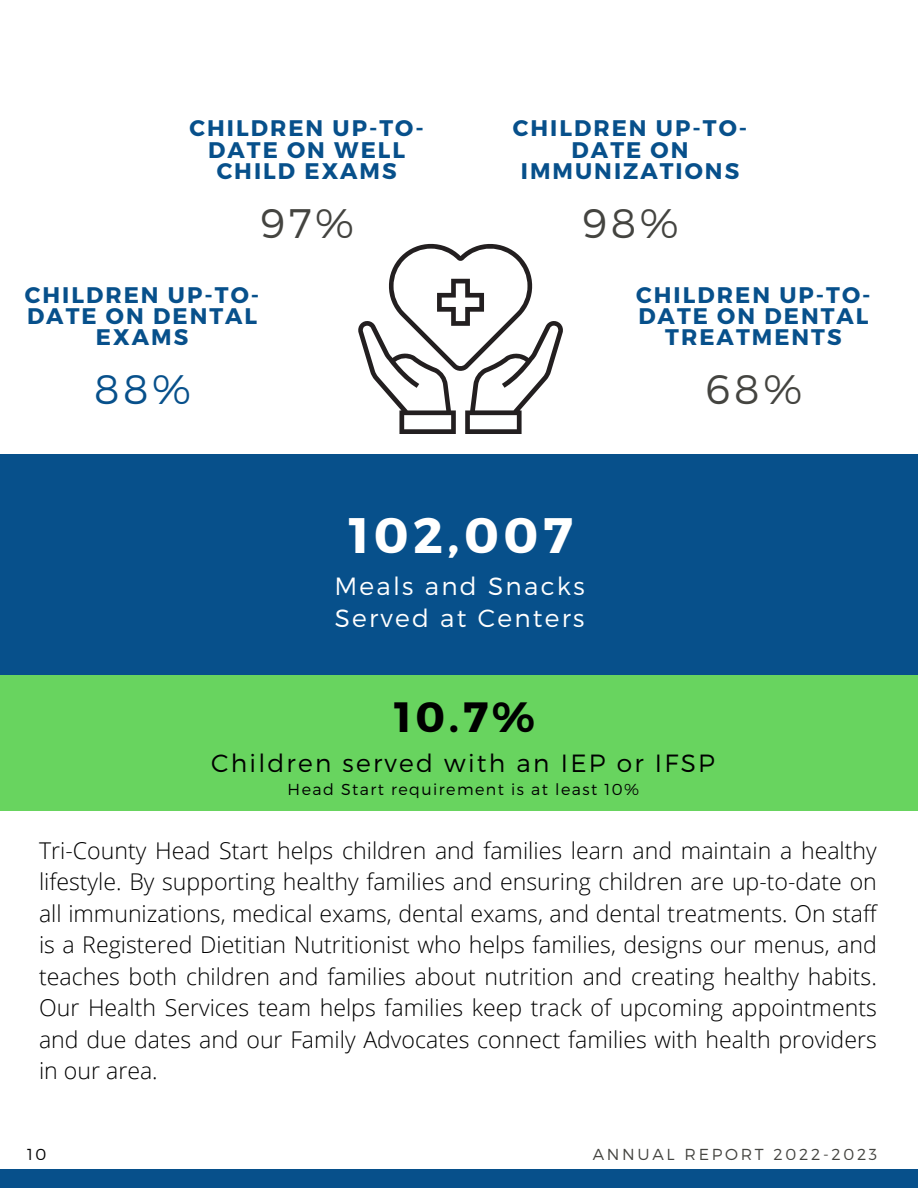
<style>
.page{position:relative;width:918px;height:1188px;background:#fff}
.page>*{position:absolute;margin:0;border:0;box-sizing:border-box;transform-origin:0 0}
.t1{font:700 49.8px "Montserrat";letter-spacing:.09em;color:#fff}
.t2{font:700 42.3px "Montserrat";color:#000}
.t3{font:300 41.25px "Montserrat";color:#444440}
.t4{font:300 41.25px "Montserrat";color:#07508b}
.t5{font:300 24.9px/31.8px "Montserrat";letter-spacing:.09em;color:#fff}
.t6{font:300 24.9px "Montserrat";letter-spacing:.09em;color:#000}
.t7{font:300 23.1px/31.5px "Open Sans";color:#000;text-align:justify}
.t8{font:700 22.5px/21.3px "Montserrat";letter-spacing:.09em;color:#07508b;text-align:center}
.t9{font:300 15.9px "Montserrat";letter-spacing:.09em;color:#000}
.t10{font:300 15.9px "Montserrat";letter-spacing:.17em;color:#444440}
</style>
<div class="page">
<div style="left:0;top:454px;width:918px;height:260px;background:#07508b"></div>
<div style="left:0;top:675px;width:918px;height:136px;background:#68d45f"></div>
<div style="left:0;top:1170px;width:918px;height:18px;background:#07508b"></div>
<svg style="left:358px;top:243px;width:205px;height:191px"></svg>
<p class="t8" style="left:190px;top:116px;width:236px">CHILDREN UP-TO-<br>DATE ON WELL<br>CHILD EXAMS</p>
<p class="t3" style="left:260px;top:197px;width:95px">97%</p>
<p class="t8" style="left:25px;top:283px;width:236px">CHILDREN UP-TO-<br>DATE ON DENTAL<br>EXAMS</p>
<p class="t4" style="left:94px;top:363px;width:99px">88%</p>
<p class="t8" style="left:513px;top:116px;width:236px">CHILDREN UP-TO-<br>DATE ON<br>IMMUNIZATIONS</p>
<p class="t3" style="left:582px;top:197px;width:98px">98%</p>
<p class="t8" style="left:636px;top:283px;width:236px">CHILDREN UP-TO-<br>DATE ON DENTAL<br>TREATMENTS</p>
<p class="t3" style="left:706px;top:363px;width:98px">68%</p>
<p class="t1" style="left:349px;top:503px;width:225px">102,007</p>
<p class="t5" style="left:334px;top:569px;width:252px">Meals and Snacks<br>Served at Centers</p>
<p class="t2" style="left:394px;top:689px;width:143px">10.7%</p>
<p class="t6" style="left:211px;top:747px;width:505px">Children served with an IEP or IFSP</p>
<p class="t9" style="left:288px;top:779px;width:353px">Head Start requirement is at least 10%</p>
<p class="t7" style="left:39px;top:834px;width:839px">Tri-County Head Start helps children and families learn and maintain a healthy lifestyle. By supporting healthy families and ensuring children are up-to-date on all immunizations, medical exams, dental exams, and dental treatments. On staff is a Registered Dietitian Nutritionist who helps families, designs our menus, and teaches both children and families about nutrition and creating healthy habits.<br>Our Health Services team helps families keep track of upcoming appointments and due dates and our Family Advocates connect families with health providers in our area.</p>
<p class="t9" style="left:27px;top:1144px;width:21px">10</p>
<p class="t10" style="left:593px;top:1144px;width:286px">ANNUAL REPORT 2022-2023</p>
</div>
